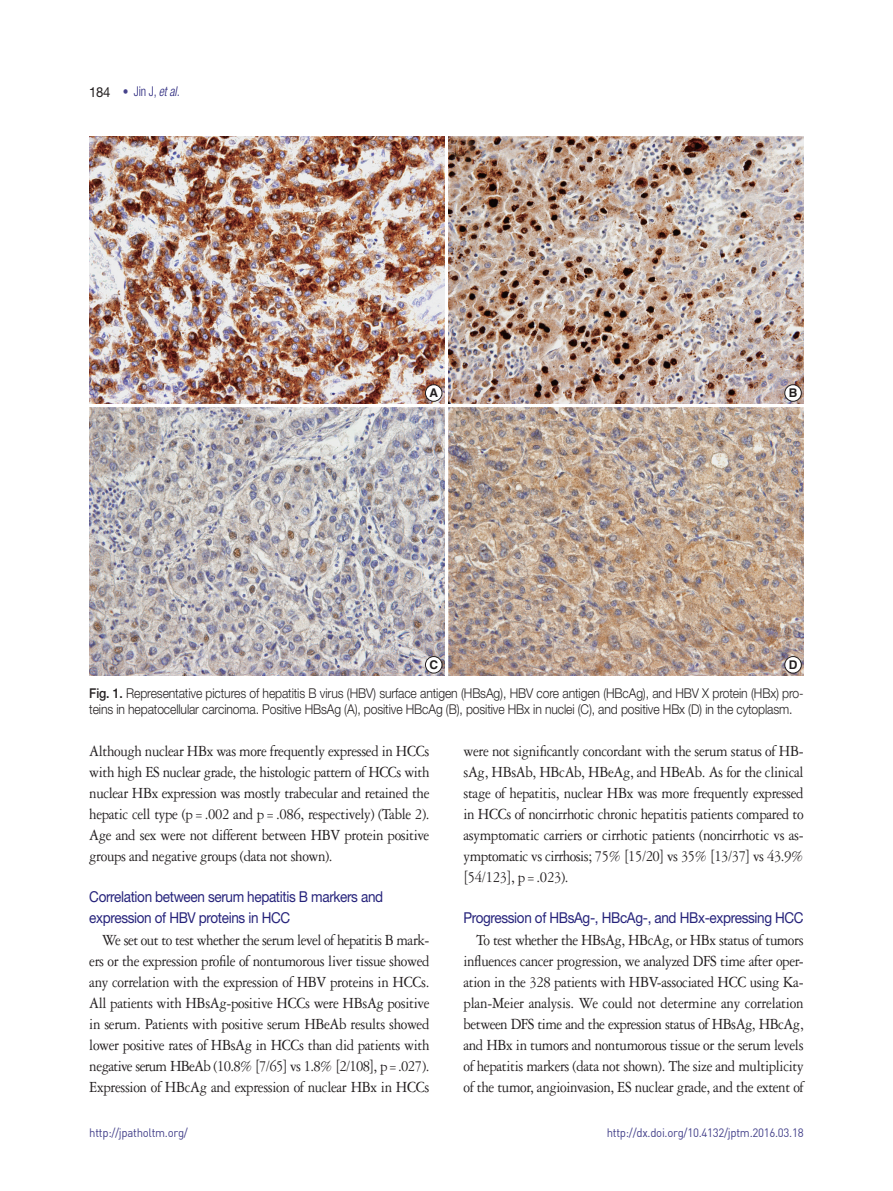
<style>
.page{position:relative;width:893px;height:1191px;background:#fff}
.page>*{position:absolute;margin:0;border:0;box-sizing:border-box;transform-origin:0 0}
.본문{font:16.5px/21px "Garamond 3 LT Std";letter-spacing:-.025em;color:#231f20;text-align:justify;scale:.9 1}
._1_제목{font:15px "Helvetica Neue LT Std";letter-spacing:-.025em;color:#26237b;scale:.9 1}
.그림제목{font:300 13.5px/16.2px "Helvetica Neue LT Std";letter-spacing:-.01em;color:#231f20;scale:.9 1}
.t1{font:300 condensed 13.5px "Helvetica Neue LT Std";color:#26237b;scale:.9 1}
.t2{font:12px "Dinreg";letter-spacing:-.025em;color:#45428b;scale:.95 1}
.t3{font:700 12px "Helvetica LT Std";color:#231f20}
.s1{font-weight:400;font-stretch:normal;font-size:13.8px;color:#231f20}
.s2{font-size:12.75px;color:#45428b}
.s3{font-style:italic}
.s4{font-weight:500}
.s5{font-family:"Adobe Garamond Pro"}
</style>
<div class="page">
<img style="left:89px;top:136px;width:355px;height:268px">
<img style="left:89px;top:408px;width:355px;height:267px">
<img style="left:449px;top:136px;width:355px;height:268px">
<img style="left:449px;top:408px;width:355px;height:267px">
<div style="left:425px;top:385px;width:17px;height:16px;background:#fff;border-radius:50%"></div>
<div style="left:425px;top:384px;width:17px;height:17px;border:1px solid #231f20;border-radius:50%"></div>
<div style="left:425px;top:656px;width:17px;height:17px;background:#fff;border-radius:50%"></div>
<div style="left:425px;top:656px;width:17px;height:17px;border:1px solid #231f20;border-radius:50%"></div>
<div style="left:785px;top:385px;width:16px;height:16px;background:#fff;border-radius:50%"></div>
<div style="left:784px;top:384px;width:17px;height:17px;border:1px solid #231f20;border-radius:50%"></div>
<div style="left:785px;top:656px;width:16px;height:17px;background:#fff;border-radius:50%"></div>
<div style="left:784px;top:656px;width:17px;height:17px;border:1px solid #231f20;border-radius:50%"></div>
<p class="t1" style="left:89px;top:84px;width:102px"><span class="s1">184</span> <span class="s2">•</span> Jin J, <span class="s3">et al.</span></p>
<p class="t3" style="left:429px;top:385px;width:10px">A</p>
<p class="t3" style="left:789px;top:385px;width:10px">B</p>
<p class="t3" style="left:429px;top:657px;width:10px">C</p>
<p class="t3" style="left:789px;top:657px;width:10px">D</p>
<p class="그림제목" style="left:89px;top:685px;width:795px"><span class="s4">Fig. 1.</span> Representative pictures of hepatitis B virus (HBV) surface antigen (HBsAg), HBV core antigen (HBcAg), and HBV X protein (HBx) pro&shy;teins in hepatocellular carcinoma. Positive HBsAg (A), positive HBcAg (B), positive HBx in nuclei (C), and positive HBx (D) in the cytoplasm.</p>
<p class="본문" style="left:89px;top:740px;width:379px">Although nuclear HBx was more frequently expressed in HCCs with high ES nuclear grade, the histologic pattern of HCCs with nuclear HBx expression was mostly trabecular and retained the hepatic cell type (p=.002 and p=.086, respectively) (Table 2).<br>Age and sex were not different between HBV protein positive groups and negative groups (data not shown).</p>
<p class="_1_제목" style="left:89px;top:887px;width:328px">Correlation between serum hepatitis B markers and</p>
<p class="_1_제목" style="left:89px;top:908px;width:225px">expression of HBV proteins in HCC</p>
<p class="본문" style="left:89px;top:929px;width:379px;text-indent:13px">We set out to test whether the serum level of hepatitis B mark&shy;ers or the expression profile of nontumorous liver tissue showed any correlation with the expression of HBV proteins in HCCs.<br>All patients with HBsAg-positive HCCs were HBsAg positive in serum. Patients with positive serum HBeAb results showed lower positive rates of HBsAg in HCCs than did patients with negative serum HBeAb (10.8% <span class="s5">[</span>7/65<span class="s5">]</span> vs 1.8% <span class="s5">[</span>2/108<span class="s5">]</span>, p=.027).<br>Expression of HBcAg and expression of nuclear HBx in HCCs</p>
<p class="본문" style="left:463px;top:740px;width:379px">were not significantly concordant with the serum status of HB&shy;sAg, HBsAb, HBcAb, HBeAg, and HBeAb. As for the clinical stage of hepatitis, nuclear HBx was more frequently expressed in HCCs of noncirrhotic chronic hepatitis patients compared to asymptomatic carriers or cirrhotic patients (noncirrhotic vs as&shy;ymptomatic vs cirrhosis; 75% <span class="s5">[</span>15/20<span class="s5">]</span> vs 35% <span class="s5">[</span>13/37<span class="s5">]</span> vs 43.9% <span class="s5">[</span>54/123<span class="s5">]</span>, p=.023).</p>
<p class="_1_제목" style="left:463px;top:908px;width:380px">Progression of HBsAg-, HBcAg-, and HBx-expressing HCC</p>
<p class="본문" style="left:463px;top:929px;width:379px;text-indent:13px">To test whether the HBsAg, HBcAg, or HBx status of tumors influences cancer progression, we analyzed DFS time after oper&shy;ation in the 328 patients with HBV-associated HCC using Ka&shy;plan-Meier analysis. We could not determine any correlation between DFS time and the expression status of HBsAg, HBcAg, and HBx in tumors and nontumorous tissue or the serum levels of hepatitis markers (data not shown). The size and multiplicity of the tumor, angioinvasion, ES nuclear grade, and the extent of</p>
<p class="t2" style="left:89px;top:1125px;width:105px">http://jpatholtm.org/</p>
<p class="t2" style="left:607px;top:1125px;width:209px">http://dx.doi.org/10.4132/jptm.2016.03.18</p>
</div>
